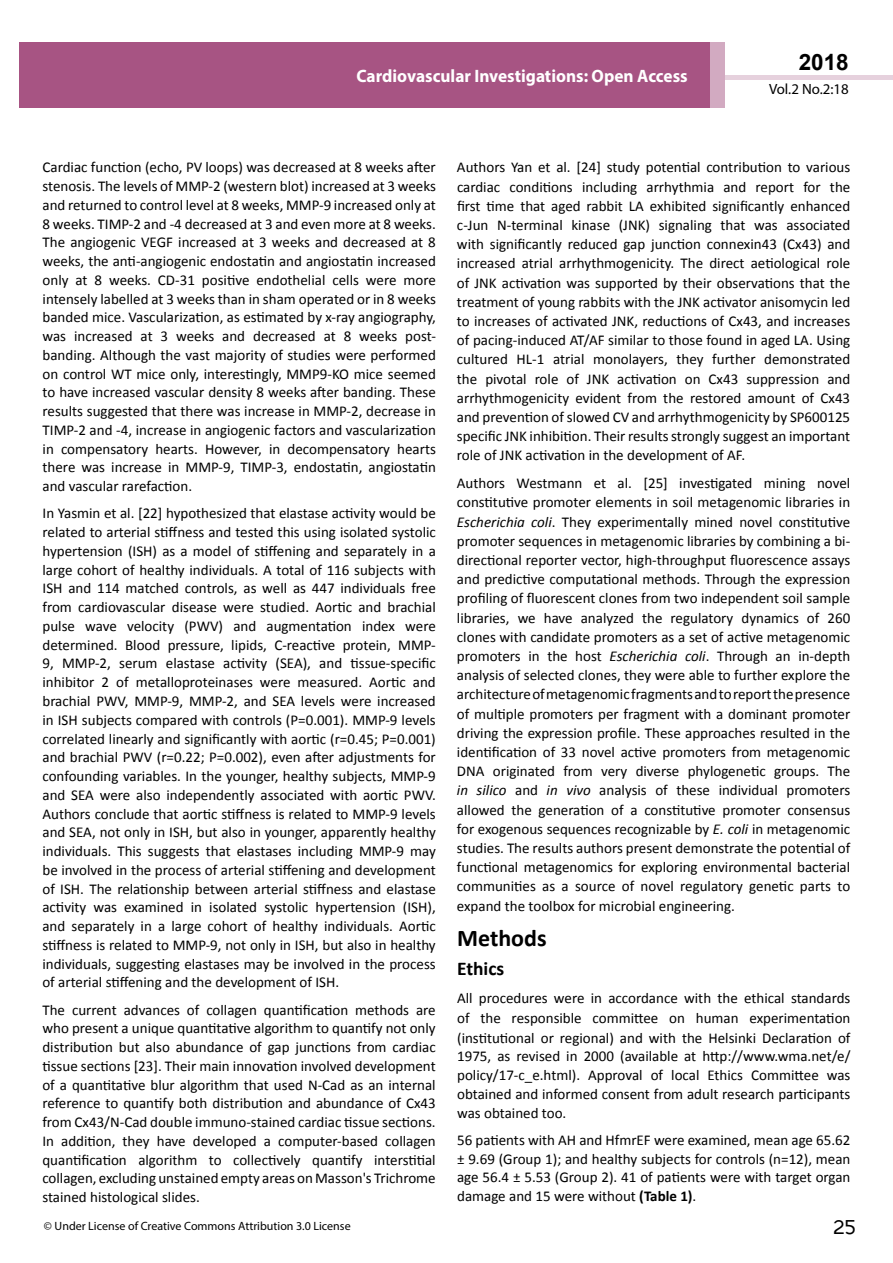
<style>
.page{position:relative;width:893px;height:1263px;background:#fff}
.page>*{position:absolute;margin:0;border:0;box-sizing:border-box;transform-origin:0 0}
.t1{font:25.5px "Tunga";color:#000}
.t2{font:700 24px "Calibri";color:#000}
.t3{font:700 22.5px "Arial";color:#000}
.t4{font:700 19.5px "Calibri";color:#000}
.t5{font:700 18px "Myriad Pro";color:#fff;scale:.96 1}
.t6{font:15px/18.8px "Calibri";color:#000;text-align:justify}
.t7{font:14.85px "Myriad Pro";color:#000}
.t8{font:12px "Myriad Pro";color:#000}
.s1{font-style:italic}
.s2{font-weight:700}
</style>
<div class="page">
<hr style="left:725px;top:75px;width:168px;height:4px;background:#e6d1dd">
<div style="left:709px;top:42px;width:16px;height:66px;background:#d2aac1"></div>
<div style="left:19px;top:42px;width:690px;height:66px;background:#a75483"></div>
<p class="t5" style="left:357px;top:64px;width:346px">Cardiovascular Investigations: Open Access</p>
<h3 class="t3" style="left:799px;top:47px;width:52px">2018</h3>
<p class="t7" style="left:769px;top:80px;width:81px">Vol.2 No.2:18</p>
<p class="t6" style="left:43px;top:158px;width:395px">Cardiac function (echo, PV loops) was decreased at 8 weeks after stenosis. The levels of MMP-2 (western blot) increased at 3 weeks and returned to control level at 8 weeks, MMP-9 increased only at 8 weeks. TIMP-2 and -4 decreased at 3 and even more at 8 weeks.<br>The angiogenic VEGF increased at 3 weeks and decreased at 8 weeks, the anti-angiogenic endostatin and angiostatin increased only at 8 weeks. CD-31 positive endothelial cells were more intensely labelled at 3 weeks than in sham operated or in 8 weeks banded mice. Vascularization, as estimated by x-ray angiography, was increased at 3 weeks and decreased at 8 weeks post&shy;banding. Although the vast majority of studies were performed on control WT mice only, interestingly, MMP9-KO mice seemed to have increased vascular density 8 weeks after banding. These results suggested that there was increase in MMP-2, decrease in TIMP-2 and -4, increase in angiogenic factors and vascularization in compensatory hearts. However, in decompensatory hearts there was increase in MMP-9, TIMP-3, endostatin, angiostatin and vascular rarefaction.</p>
<p class="t6" style="left:42px;top:504px;width:395px">In Yasmin et al. [22] hypothesized that elastase activity would be related to arterial stiffness and tested this using isolated systolic hypertension (ISH) as a model of stiffening and separately in a large cohort of healthy individuals. A total of 116 subjects with ISH and 114 matched controls, as well as 447 individuals free from cardiovascular disease were studied. Aortic and brachial pulse wave velocity (PWV) and augmentation index were determined. Blood pressure, lipids, C-reactive protein, MMP-9, MMP-2, serum elastase activity (SEA), and tissue-specific inhibitor 2 of metalloproteinases were measured. Aortic and brachial PWV, MMP-9, MMP-2, and SEA levels were increased in ISH subjects compared with controls (P=0.001). MMP-9 levels correlated linearly and significantly with aortic (r=0.45; P=0.001) and brachial PWV (r=0.22; P=0.002), even after adjustments for confounding variables. In the younger, healthy subjects, MMP-9 and SEA were also independently associated with aortic PWV.<br>Authors conclude that aortic stiffness is related to MMP-9 levels and SEA, not only in ISH, but also in younger, apparently healthy individuals. This suggests that elastases including MMP-9 may be involved in the process of arterial stiffening and development of ISH. The relationship between arterial stiffness and elastase activity was examined in isolated systolic hypertension (ISH), and separately in a large cohort of healthy individuals. Aortic stiffness is related to MMP-9, not only in ISH, but also in healthy individuals, suggesting elastases may be involved in the process of arterial stiffening and the development of ISH.</p>
<p class="t6" style="left:42px;top:1000px;width:395px">The current advances of collagen quantification methods are who present a unique quantitative algorithm to quantify not only distribution but also abundance of gap junctions from cardiac tissue sections [23]. Their main innovation involved development of a quantitative blur algorithm that used N-Cad as an internal reference to quantify both distribution and abundance of Cx43 from Cx43/N-Cad double immuno-stained cardiac tissue sections.<br>In addition, they have developed a computer-based collagen quantification algorithm to collectively quantify interstitial collagen, excluding unstained empty areas on Masson's Trichrome stained histological slides.</p>
<p class="t6" style="left:457px;top:158px;width:395px;line-height:19.2px">Authors Yan et al. [24] study potential contribution to various cardiac conditions including arrhythmia and report for the first time that aged rabbit LA exhibited significantly enhanced c-Jun N-terminal kinase (JNK) signaling that was associated with significantly reduced gap junction connexin43 (Cx43) and increased atrial arrhythmogenicity. The direct aetiological role of JNK activation was supported by their observations that the treatment of young rabbits with the JNK activator anisomycin led to increases of activated JNK, reductions of Cx43, and increases of pacing-induced AT/AF similar to those found in aged LA. Using cultured HL-1 atrial monolayers, they further demonstrated the pivotal role of JNK activation on Cx43 suppression and arrhythmogenicity evident from the restored amount of Cx43 and prevention of slowed CV and arrhythmogenicity by SP600125 specific JNK inhibition. Their results strongly suggest an important role of JNK activation in the development of AF.</p>
<p class="t6" style="left:457px;top:474px;width:395px;line-height:19.2px">Authors Westmann et al. [25] investigated mining novel constitutive promoter elements in soil metagenomic libraries in <span class="s1">Escherichia coli</span>. They experimentally mined novel constitutive promoter sequences in metagenomic libraries by combining a bi&shy;directional reporter vector, high-throughput fluorescence assays and predictive computational methods. Through the expression profiling of fluorescent clones from two independent soil sample libraries, we have analyzed the regulatory dynamics of 260 clones with candidate promoters as a set of active metagenomic promoters in the host <span class="s1">Escherichia coli</span>. Through an in-depth analysis of selected clones, they were able to further explore the architectureofmetagenomicfragmentsandtoreportthepresence of multiple promoters per fragment with a dominant promoter driving the expression profile. These approaches resulted in the identification of 33 novel active promoters from metagenomic DNA originated from very diverse phylogenetic groups. The <span class="s1">in silico</span> and <span class="s1">in vivo</span> analysis of these individual promoters allowed the generation of a constitutive promoter consensus for exogenous sequences recognizable by <span class="s1">E. coli</span> in metagenomic studies. The results authors present demonstrate the potential of functional metagenomics for exploring environmental bacterial communities as a source of novel regulatory genetic parts to expand the toolbox for microbial engineering.</p>
<h2 class="t2" style="left:457px;top:922px;width:91px">Methods</h2>
<h3 class="t4" style="left:457px;top:956px;width:49px">Ethics</h3>
<p class="t6" style="left:457px;top:989px;width:395px">All procedures were in accordance with the ethical standards of the responsible committee on human experimentation (institutional or regional) and with the Helsinki Declaration of 1975, as revised in 2000 (available at http://www.wma.net/e/ policy/17-c_e.html). Approval of local Ethics Committee was obtained and informed consent from adult research participants was obtained too.</p>
<p class="t6" style="left:457px;top:1130px;width:395px">56 patients with AH and HfmrEF were examined, mean age 65.62 ± 9.69 (Group 1); and healthy subjects for controls (n=12), mean age 56.4 ± 5.53 (Group 2). 41 of patients were with target organ damage and 15 were without <span class="s2">(Table 1)</span>.</p>
<p class="t8" style="left:44px;top:1218px;width:308px">© Under License of Creative Commons Attribution 3.0 License</p>
<h1 class="t1" style="left:833px;top:1210px;width:24px">25</h1>
</div>
